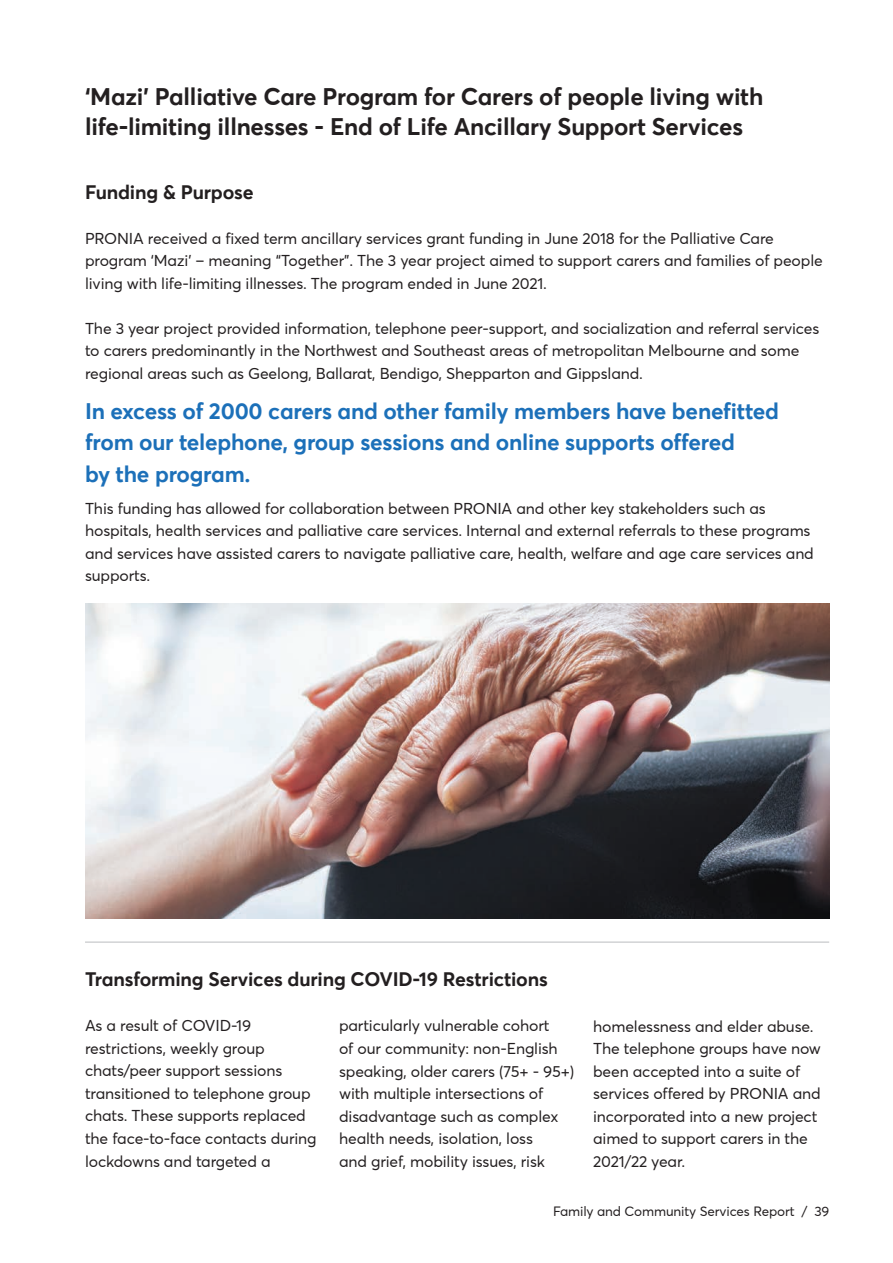
<style>
.page{position:relative;width:893px;height:1263px;background:#fff}
.page>*{position:absolute;margin:0;border:0;box-sizing:border-box;transform-origin:0 0}
.t1{font:700 24px/30px "Averta Std";letter-spacing:-.01em;color:#231f20}
.t2{font:700 22.5px/31.5px "Averta Std";letter-spacing:-.01em;color:#1c70b9}
.t3{font:700 19.5px "Averta Std";letter-spacing:-.01em;color:#231f20}
.t4{font:15.75px/22.5px "Averta Std";letter-spacing:-.01em;color:#231f20}
.t5{font:13.5px "Averta Std";letter-spacing:-.01em;color:#231f20}
</style>
<div class="page">
<hr style="left:85px;top:941px;width:744px;height:2px;background:#d1d2d4">
<img style="left:85px;top:604px;width:744px;height:315px">
<h1 class="t1" style="left:85px;top:81px;width:680px">‘Mazi’ Palliative Care Program for Carers of people living with life-limiting illnesses - End of Life Ancillary Support Services</h1>
<p class="t3" style="left:85px;top:179px;width:170px">Funding &amp; Purpose</p>
<p class="t4" style="left:85px;top:227px;width:739px">PRONIA received a fixed term ancillary services grant funding in June 2018 for the Palliative Care program ‘Mazi’ – meaning “Together”. The 3 year project aimed to support carers and families of people living with life-limiting illnesses. The program ended in June 2021.</p>
<p class="t4" style="left:85px;top:317px;width:736px">The 3 year project provided information, telephone peer-support, and socialization and referral services to carers predominantly in the Northwest and Southeast areas of metropolitan Melbourne and some regional areas such as Geelong, Ballarat, Bendigo, Shepparton and Gippsland.</p>
<h2 class="t2" style="left:85px;top:395px;width:695px">In excess of 2000 carers and other family members have benefitted from our telephone, group sessions and online supports offered<br>by the program.</h2>
<p class="t4" style="left:85px;top:497px;width:730px">This funding has allowed for collaboration between PRONIA and other key stakeholders such as hospitals, health services and palliative care services. Internal and external referrals to these programs and services have assisted carers to navigate palliative care, health, welfare and age care services and supports.</p>
<p class="t3" style="left:85px;top:967px;width:464px">Transforming Services during COVID-19 Restrictions</p>
<p class="t4" style="left:85px;top:1014px;width:233px">As a result of COVID-19 restrictions, weekly group chats/peer support sessions transitioned to telephone group chats. These supports replaced the face-to-face contacts during lockdowns and targeted a</p>
<p class="t4" style="left:339px;top:1014px;width:237px">particularly vulnerable cohort<br>of our community: non-English speaking, older carers (75+ - 95+) with multiple intersections of disadvantage such as complex health needs, isolation, loss<br>and grief, mobility issues, risk</p>
<p class="t4" style="left:593px;top:1014px;width:229px">homelessness and elder abuse.<br>The telephone groups have now been accepted into a suite of services offered by PRONIA and incorporated into a new project aimed to support carers in the<br>2021/22 year.</p>
<p class="t5" style="left:553px;top:1203px;width:278px">Family and Community Services Report / 39</p>
</div>
